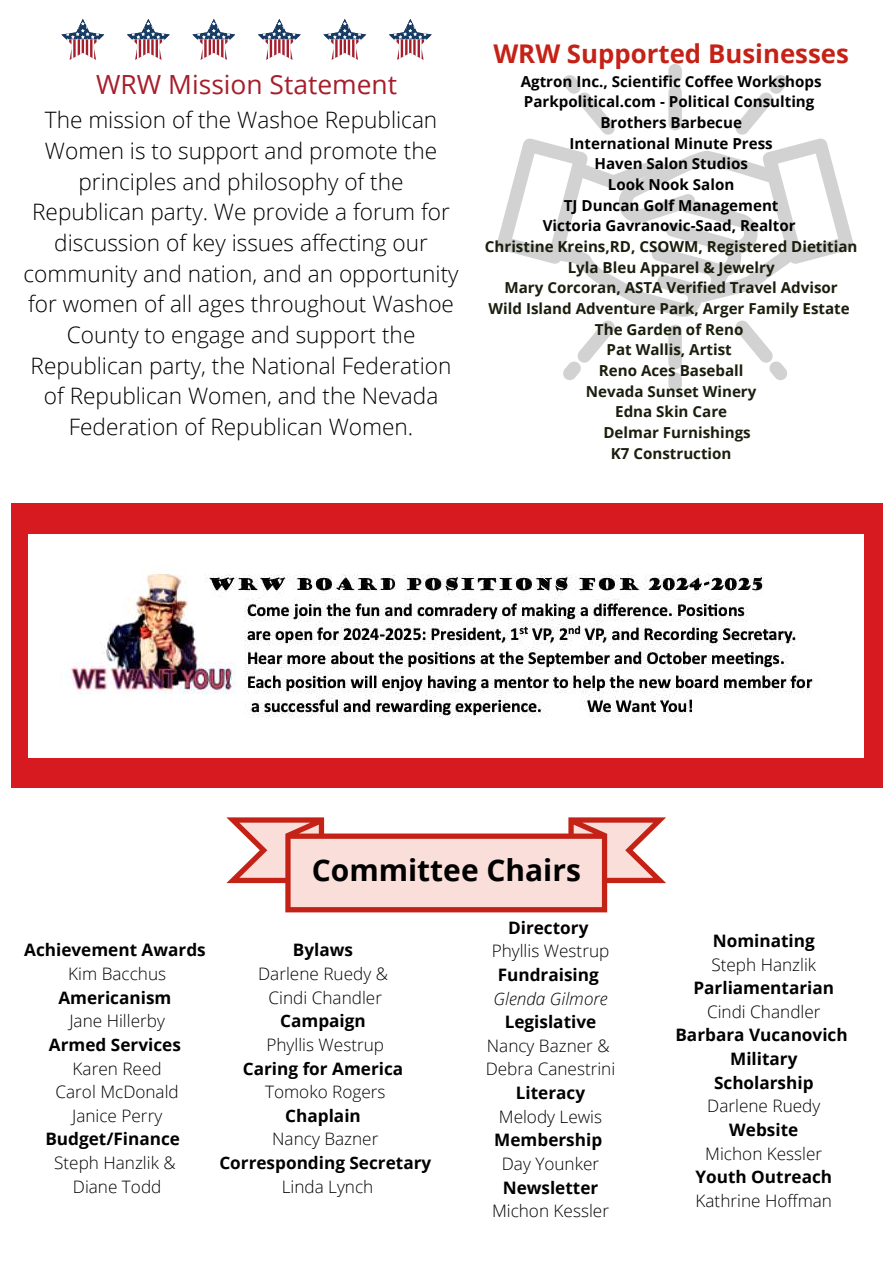
<style>
.page{position:relative;width:893px;height:1264px;background:#fff}
.page>*{position:absolute;margin:0;border:0;box-sizing:border-box;transform-origin:0 0}
.t1{font:700 30px "Open Sans";color:#000}
.t2{font:26.4px "Open Sans";color:#a61e2c}
.t3{font:700 25.8px "Open Sans";color:#c42217}
.t4{font:300 22.65px/30.6px "Open Sans";color:#000;text-align:center}
.t5{font:300 17.1px/23.5px "Open Sans";color:#000;text-align:center}
.t6{font:700 17.1px/23.5px "Open Sans";color:#000;text-align:center}
.t7{font:italic 300 17.1px "Open Sans";color:#000}
.t8{font:700 15.15px "Open Sans";color:#191e0d}
.t9{font:700 15.15px/20.7px "Open Sans";color:#000;text-align:center}
</style>
<div class="page">
<svg style="left:226px;top:817px;width:440px;height:95px"></svg>
<svg style="left:497px;top:64px;width:356px;height:327px"></svg>
<svg style="left:127px;top:19px;width:43px;height:41px"></svg>
<svg style="left:192px;top:19px;width:43px;height:41px"></svg>
<svg style="left:258px;top:19px;width:43px;height:41px"></svg>
<svg style="left:389px;top:19px;width:42px;height:41px"></svg>
<svg style="left:61px;top:19px;width:43px;height:41px"></svg>
<svg style="left:323px;top:19px;width:43px;height:41px"></svg>
<div style="left:11px;top:503px;width:871px;height:285px;background:#d71920"></div>
<img style="left:29px;top:534px;width:834px;height:223px">
<p class="t2" style="left:96px;top:66px;width:302px">WRW Mission Statement</p>
<p class="t4" style="left:23px;top:104px;width:436px">The mission of the Washoe Republican Women is to support and promote the principles and philosophy of the Republican party. We provide a forum for discussion of key issues affecting our community and nation, and an opportunity for women of all ages throughout Washoe County to engage and support the Republican party, the National Federation of Republican Women, and the Nevada Federation of Republican Women.</p>
<p class="t3" style="left:493px;top:35px;width:357px">WRW Supported Businesses</p>
<p class="t9" style="left:520px;top:70px;width:302px">Agtron Inc., Scientific Coffee Workshops<br>Parkpolitical.com - Political Consulting<br>Brothers Barbecue<br>International Minute Press<br>Haven Salon Studios<br>Look Nook Salon<br>TJ Duncan Golf Management<br>Victoria Gavranovic-Saad, Realtor</p>
<p class="t8" style="left:485px;top:236px;width:374px">Christine Kreins,RD, CSOWM, Registered Dietitian</p>
<p class="t8" style="left:567px;top:256px;width:208px">Lyla Bleu Apparel &amp; Jewelry</p>
<p class="t8" style="left:504px;top:277px;width:335px">Mary Corcoran, ASTA Verified Travel Advisor</p>
<p class="t8" style="left:488px;top:298px;width:362px">Wild Island Adventure Park, Arger Family Estate</p>
<p class="t8" style="left:595px;top:318px;width:150px">The Garden of Reno</p>
<p class="t8" style="left:606px;top:339px;width:127px">Pat Wallis, Artist</p>
<p class="t8" style="left:599px;top:360px;width:146px">Reno Aces Baseball</p>
<p class="t8" style="left:586px;top:380px;width:172px">Nevada Sunset Winery</p>
<p class="t8" style="left:615px;top:401px;width:113px">Edna Skin Care</p>
<p class="t8" style="left:603px;top:422px;width:149px">Delmar Furnishings</p>
<p class="t8" style="left:610px;top:442px;width:122px">K7 Construction</p>
<h1 class="t1" style="left:312px;top:848px;width:271px">Committee Chairs</h1>
<p class="t6" style="left:24px;top:938px;width:183px">Achievement Awards</p>
<p class="t5" style="left:68px;top:961px;width:99px">Kim Bacchus</p>
<p class="t6" style="left:58px;top:985px;width:114px">Americanism</p>
<p class="t5" style="left:69px;top:1008px;width:97px">Jane Hillerby</p>
<p class="t6" style="left:49px;top:1032px;width:133px">Armed Services</p>
<p class="t5" style="left:55px;top:1056px;width:125px">Karen Reed<br>Carol McDonald<br>Janice Perry</p>
<p class="t6" style="left:45px;top:1126px;width:136px">Budget/Finance</p>
<p class="t5" style="left:54px;top:1150px;width:123px">Steph Hanzlik &amp;<br>Diane Todd</p>
<p class="t6" style="left:293px;top:938px;width:62px">Bylaws</p>
<p class="t5" style="left:258px;top:961px;width:131px">Darlene Ruedy &amp;<br>Cindi Chandler</p>
<p class="t6" style="left:280px;top:1008px;width:87px">Campaign</p>
<p class="t5" style="left:266px;top:1032px;width:119px">Phyllis Westrup</p>
<p class="t6" style="left:243px;top:1056px;width:162px">Caring for America</p>
<p class="t5" style="left:265px;top:1079px;width:122px">Tomoko Rogers</p>
<p class="t6" style="left:285px;top:1103px;width:77px">Chaplain</p>
<p class="t5" style="left:272px;top:1126px;width:108px">Nancy Bazner</p>
<p class="t6" style="left:219px;top:1150px;width:213px">Corresponding Secretary</p>
<p class="t5" style="left:282px;top:1174px;width:93px">Linda Lynch</p>
<p class="t6" style="left:508px;top:915px;width:82px">Directory</p>
<p class="t5" style="left:491px;top:939px;width:119px">Phyllis Westrup</p>
<p class="t6" style="left:497px;top:962px;width:102px">Fundraising</p>
<p class="t7" style="left:493px;top:986px;width:115px">Glenda Gilmore</p>
<p class="t6" style="left:504px;top:1009px;width:93px">Legislative</p>
<p class="t5" style="left:485px;top:1033px;width:131px;text-align:left">Nancy Bazner &amp;<br>Debra Canestrini</p>
<p class="t6" style="left:516px;top:1080px;width:71px">Literacy</p>
<p class="t5" style="left:499px;top:1104px;width:105px">Melody Lewis</p>
<p class="t6" style="left:494px;top:1127px;width:109px">Membership</p>
<p class="t5" style="left:502px;top:1151px;width:99px">Day Younker</p>
<p class="t6" style="left:502px;top:1175px;width:97px">Newsletter</p>
<p class="t5" style="left:492px;top:1198px;width:118px">Michon Kessler</p>
<p class="t6" style="left:712px;top:928px;width:103px">Nominating</p>
<p class="t5" style="left:711px;top:952px;width:106px">Steph Hanzlik</p>
<p class="t6" style="left:693px;top:975px;width:142px">Parliamentarian</p>
<p class="t5" style="left:707px;top:999px;width:115px">Cindi Chandler</p>
<p class="t6" style="left:675px;top:1022px;width:174px">Barbara Vucanovich<br>Military<br>Scholarship</p>
<p class="t5" style="left:707px;top:1093px;width:114px">Darlene Ruedy</p>
<p class="t6" style="left:729px;top:1117px;width:70px">Website</p>
<p class="t5" style="left:705px;top:1141px;width:118px">Michon Kessler</p>
<p class="t6" style="left:695px;top:1164px;width:138px">Youth Outreach</p>
<p class="t5" style="left:695px;top:1188px;width:138px">Kathrine Hoffman</p>
</div>
